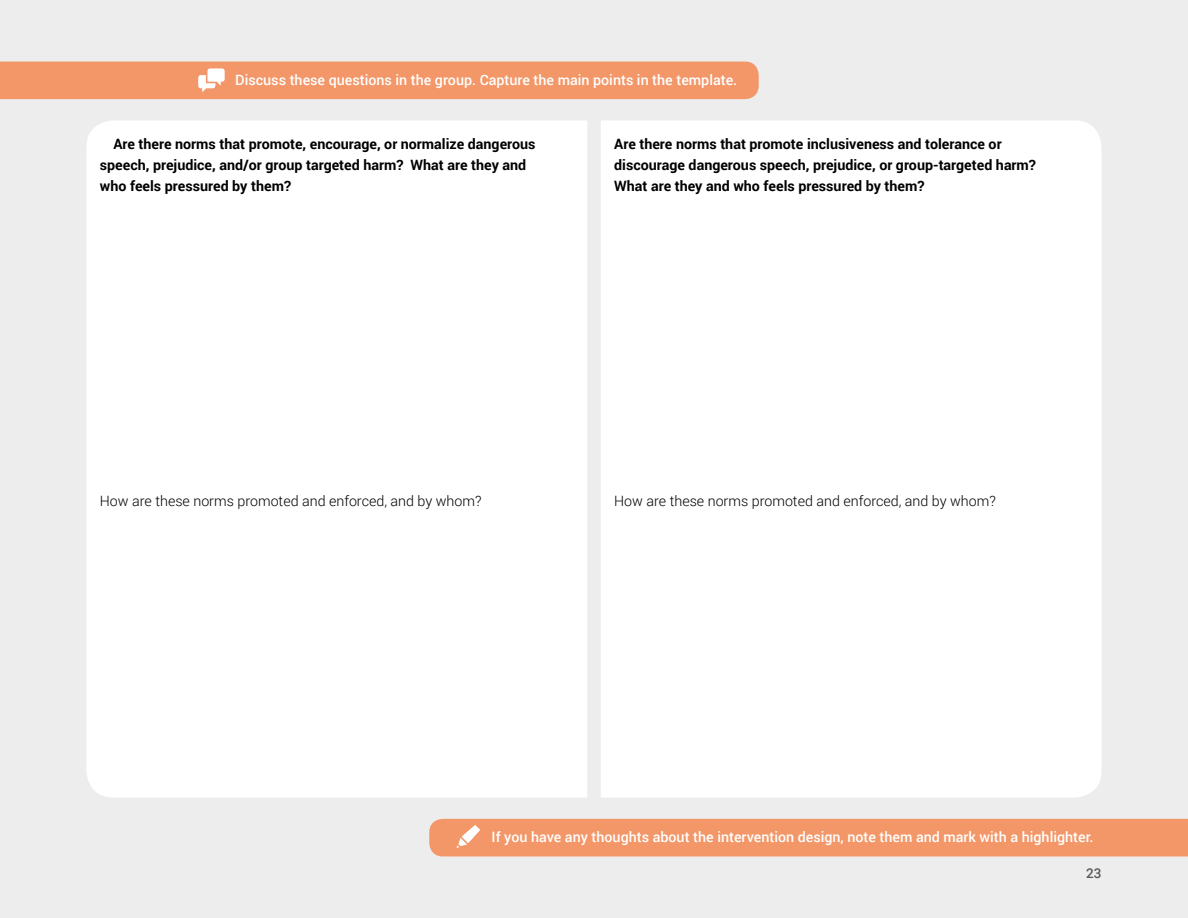
<style>
.page{position:relative;width:1188px;height:918px;background:#ededed}
.page>*{position:absolute;margin:0;border:0;box-sizing:border-box;transform-origin:0 0}
.t1{font:700 14.25px/21px "Roboto";color:#000}
.t2{font:500 14.25px "Roboto";color:#fff}
.t3{font:300 14.25px "Roboto";color:#000}
.t4{font:500 13.5px "Roboto";color:#575756}
</style>
<div class="page">
<div style="left:87px;top:121px;width:500px;height:676px;background:#fff"></div>
<div style="left:601px;top:121px;width:500px;height:676px;background:#fff"></div>
<div style="left:0;top:62px;width:759px;height:37px;background:#f39769"></div>
<div style="left:429px;top:819px;width:759px;height:37px;background:#f39769"></div>
<p class="t2" style="left:235px;top:70px;width:503px">Discuss these questions in the group. Capture the main points in the template.</p>
<p class="t1" style="left:100px;top:133px;width:437px;text-indent:13px">Are there norms that promote, encourage, or normalize dangerous speech, prejudice, and/or group targeted harm? What are they and who feels pressured by them?</p>
<p class="t1" style="left:614px;top:133px;width:423px">Are there norms that promote inclusiveness and tolerance or discourage dangerous speech, prejudice, or group-targeted harm?<br>What are they and who feels pressured by them?</p>
<p class="t3" style="left:100px;top:491px;width:383px">How are these norms promoted and enforced, and by whom?</p>
<p class="t3" style="left:614px;top:491px;width:383px">How are these norms promoted and enforced, and by whom?</p>
<p class="t2" style="left:492px;top:827px;width:604px">If you have any thoughts about the intervention design, note them and mark with a highlighter.</p>
<p class="t4" style="left:1086px;top:863px;width:17px">23</p>
</div>
